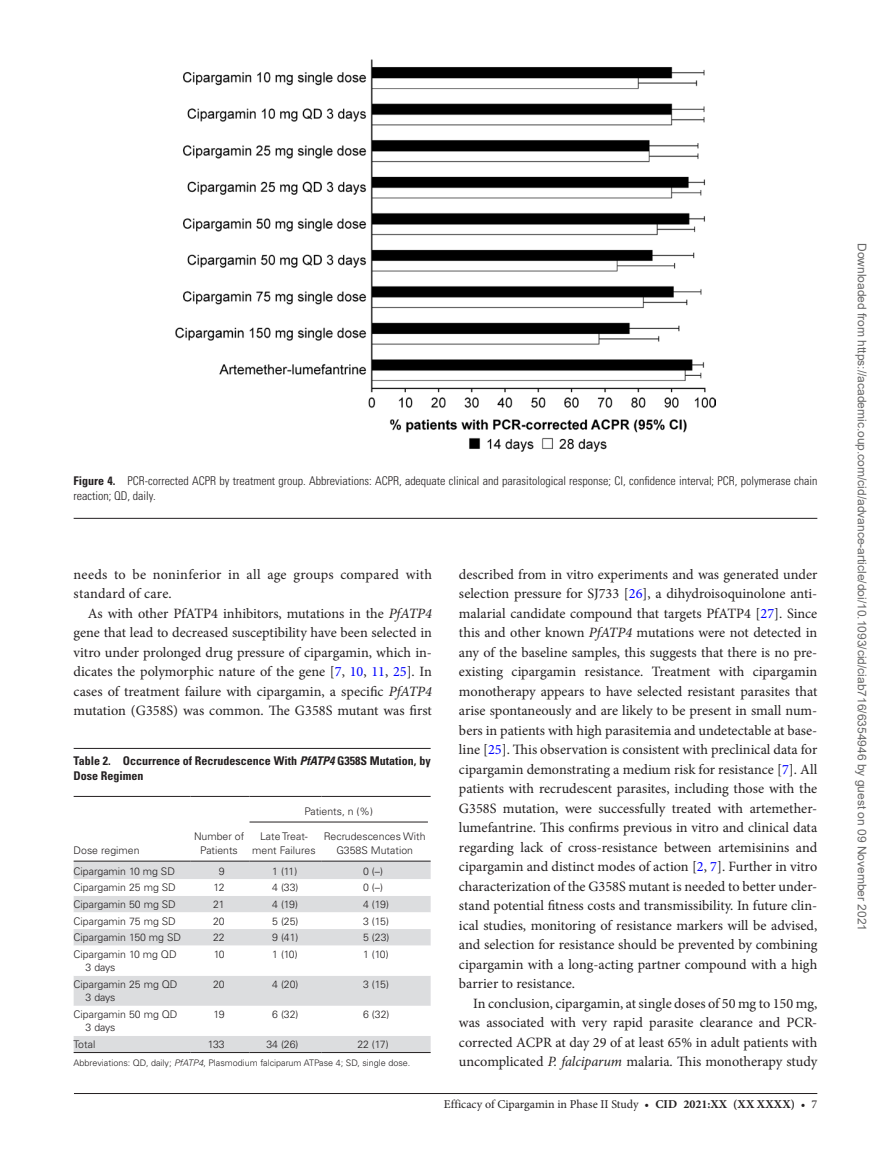
<style>
.page{position:relative;width:891px;height:1174px;background:#fff}
.page>*{position:absolute;margin:0;border:0;box-sizing:border-box;transform-origin:0 0}
.t1{font:14.25px/19.5px "Minion Pro";color:#231f20;text-align:justify}
.t2{font:300 condensed 12px/15px "Univers LT Std";color:#231f20}
.t3{font:12px "Arial";color:#666}
.t4{font:700 condensed 12px/15px "Univers LT Std";color:#231f20}
.t5{font:12px "Minion Pro";color:#231f20}
.t6{font:300 10.5px/13.5px "Univers LT Std";color:#231f20;text-align:center}
.t7{font:300 9px "Univers LT Std";color:#231f20}
.s1{font-weight:700}
.s2{font-style:italic}
.s3{color:#00f}
</style>
<div class="page">
<hr style="left:74px;top:1093px;width:743px;height:1px;background:#231f20">
<hr style="left:74px;top:748px;width:357px;height:1px;background:#231f20">
<svg style="left:74px;top:821px;width:357px;height:40px"></svg>
<div style="left:74px;top:862px;width:357px;height:190px;background:#dcdddf"></div>
<svg style="left:74px;top:879px;width:357px;height:157px"></svg>
<hr style="left:74px;top:796px;width:117px;height:1px;background:#231f20">
<hr style="left:191px;top:796px;width:59px;height:1px;background:#231f20">
<hr style="left:250px;top:796px;width:71px;height:1px;background:#231f20">
<hr style="left:321px;top:796px;width:110px;height:1px;background:#231f20">
<hr style="left:74px;top:861px;width:117px;height:1px;background:#231f20">
<hr style="left:191px;top:861px;width:59px;height:1px;background:#231f20">
<hr style="left:250px;top:861px;width:71px;height:1px;background:#231f20">
<hr style="left:321px;top:861px;width:110px;height:1px;background:#231f20">
<hr style="left:74px;top:1052px;width:117px;height:1px;background:#231f20">
<hr style="left:191px;top:1052px;width:59px;height:1px;background:#231f20">
<hr style="left:250px;top:1052px;width:71px;height:1px;background:#231f20">
<hr style="left:321px;top:1052px;width:110px;height:1px;background:#231f20">
<hr style="left:250px;top:822px;width:178px;height:1px;background:#231f20">
<hr style="left:74px;top:518px;width:743px;height:1px;background:#231f20">
<img style="left:175px;top:59px;width:541px;height:392px">
<p class="t2" style="left:74px;top:473px;width:745px"><span class="s1">Figure 4.</span> PCR-corrected ACPR by treatment group. Abbreviations: ACPR, adequate clinical and parasitological response; CI, confidence interval; PCR, polymerase chain reaction; QD, daily.</p>
<p class="t1" style="left:74px;top:565px;width:360px">needs to be noninferior in all age groups compared with standard of care.</p>
<p class="t1" style="left:74px;top:604px;width:360px;text-indent:14px">As with other PfATP4 inhibitors, mutations in the <span class="s2">PfATP4 </span>gene that lead to decreased susceptibility have been selected in vitro under prolonged drug pressure of cipargamin, which in&shy;dicates the polymorphic nature of the gene [<span class="s3">7</span>, <span class="s3">10</span>, <span class="s3">11</span>, <span class="s3">25</span>]. In cases of treatment failure with cipargamin, a specific <span class="s2">PfATP4 </span>mutation (G358S) was common. The G358S mutant was first</p>
<p class="t4" style="left:74px;top:753px;width:359px">Table 2. Occurrence of Recrudescence With <span class="s2">PfATP4</span> G358S Mutation, by<br>Dose Regimen</p>
<p class="t6" style="left:304px;top:804px;width:70px">Patients, n (%)</p>
<p class="t6" style="left:74px;top:843px;width:67px">Dose regimen</p>
<p class="t6" style="left:194px;top:830px;width:52px">Number of<br>Patients</p>
<p class="t6" style="left:252px;top:830px;width:65px">Late Treat&shy;ment Failures</p>
<p class="t6" style="left:324px;top:830px;width:103px">Recrudescences With<br>G358S Mutation</p>
<p class="t6" style="left:74px;top:864px;width:103px">Cipargamin 10 mg SD</p>
<p class="t6" style="left:219px;top:864px;width:7px">9</p>
<p class="t6" style="left:272px;top:864px;width:27px">1 (11)</p>
<p class="t6" style="left:363px;top:864px;width:21px">0 (–)</p>
<p class="t6" style="left:74px;top:881px;width:104px">Cipargamin 25 mg SD</p>
<p class="t6" style="left:214px;top:881px;width:13px">12</p>
<p class="t6" style="left:272px;top:881px;width:28px">4 (33)</p>
<p class="t6" style="left:363px;top:881px;width:21px">0 (–)</p>
<p class="t6" style="left:74px;top:897px;width:104px">Cipargamin 50 mg SD</p>
<p class="t6" style="left:213px;top:897px;width:13px">21</p>
<p class="t6" style="left:272px;top:897px;width:27px">4 (19)</p>
<p class="t6" style="left:363px;top:897px;width:27px">4 (19)</p>
<p class="t6" style="left:74px;top:914px;width:104px">Cipargamin 75 mg SD</p>
<p class="t6" style="left:213px;top:914px;width:13px">20</p>
<p class="t6" style="left:272px;top:914px;width:28px">5 (25)</p>
<p class="t6" style="left:363px;top:914px;width:27px">3 (15)</p>
<p class="t6" style="left:74px;top:931px;width:109px">Cipargamin 150 mg SD</p>
<p class="t6" style="left:213px;top:931px;width:13px">22</p>
<p class="t6" style="left:272px;top:931px;width:28px">9 (41)</p>
<p class="t6" style="left:363px;top:931px;width:28px">5 (23)</p>
<p class="t6" style="left:86px;top:947px;width:93px;text-align:left;text-indent:-12px">Cipargamin 10 mg QD<br>3 days</p>
<p class="t6" style="left:214px;top:947px;width:12px">10</p>
<p class="t6" style="left:272px;top:947px;width:27px">1 (10)</p>
<p class="t6" style="left:363px;top:947px;width:27px">1 (10)</p>
<p class="t6" style="left:86px;top:977px;width:93px;text-align:left;text-indent:-12px">Cipargamin 25 mg QD<br>3 days</p>
<p class="t6" style="left:213px;top:977px;width:13px">20</p>
<p class="t6" style="left:272px;top:977px;width:28px">4 (20)</p>
<p class="t6" style="left:363px;top:977px;width:27px">3 (15)</p>
<p class="t6" style="left:86px;top:1007px;width:93px;text-align:left;text-indent:-12px">Cipargamin 50 mg QD<br>3 days</p>
<p class="t6" style="left:214px;top:1007px;width:13px">19</p>
<p class="t6" style="left:272px;top:1007px;width:28px">6 (32)</p>
<p class="t6" style="left:363px;top:1007px;width:28px">6 (32)</p>
<p class="t6" style="left:74px;top:1038px;width:23px">Total</p>
<p class="t6" style="left:208px;top:1038px;width:18px">133</p>
<p class="t6" style="left:266px;top:1038px;width:34px">34 (26)</p>
<p class="t6" style="left:357px;top:1038px;width:33px">22 (17)</p>
<p class="t7" style="left:74px;top:1058px;width:338px">Abbreviations: QD, daily; <span class="s2">PfATP4</span>, Plasmodium falciparum ATPase 4; SD, single dose.</p>
<p class="t1" style="left:459px;top:565px;width:360px">described from in vitro experiments and was generated under selection pressure for SJ733 [<span class="s3">26</span>], a dihydroisoquinolone anti&shy;malarial candidate compound that targets PfATP4 [<span class="s3">27</span>]. Since this and other known <span class="s2">PfATP4</span> mutations were not detected in any of the baseline samples, this suggests that there is no pre&shy;existing cipargamin resistance. Treatment with cipargamin monotherapy appears to have selected resistant parasites that arise spontaneously and are likely to be present in small num&shy;bers in patients with high parasitemia and undetectable at base&shy;line [<span class="s3">25</span>]. This observation is consistent with preclinical data for cipargamin demonstrating a medium risk for resistance [<span class="s3">7</span>]. All patients with recrudescent parasites, including those with the G358S mutation, were successfully treated with artemether&shy;lumefantrine. This confirms previous in vitro and clinical data regarding lack of cross-resistance between artemisinins and cipargamin and distinct modes of action [<span class="s3">2</span>, <span class="s3">7</span>]. Further in vitro characterization of the G358S mutant is needed to better under&shy;stand potential fitness costs and transmissibility. In future clin&shy;ical studies, monitoring of resistance markers will be advised, and selection for resistance should be prevented by combining cipargamin with a long-acting partner compound with a high barrier to resistance.</p>
<p class="t1" style="left:459px;top:994px;width:360px;text-indent:14px">In conclusion, cipargamin, at single doses of 50 mg to 150 mg, was associated with very rapid parasite clearance and PCR&shy;corrected ACPR at day 29 of at least 65% in adult patients with uncomplicated <span class="s2">P. falciparum</span> malaria. This monotherapy study</p>
<p class="t5" style="left:444px;top:1096px;width:375px">Efficacy of Cipargamin in Phase II Study • <span class="s1">cid 2021:XX (XX XXXX)</span> • 7</p>
<p class="t3" style="left:866px;top:243px;width:690px;rotate:90deg">Downloaded from https://academic.oup.com/cid/advance-article/doi/10.1093/cid/ciab716/6354946 by guest on 09 November 2021</p>
</div>
